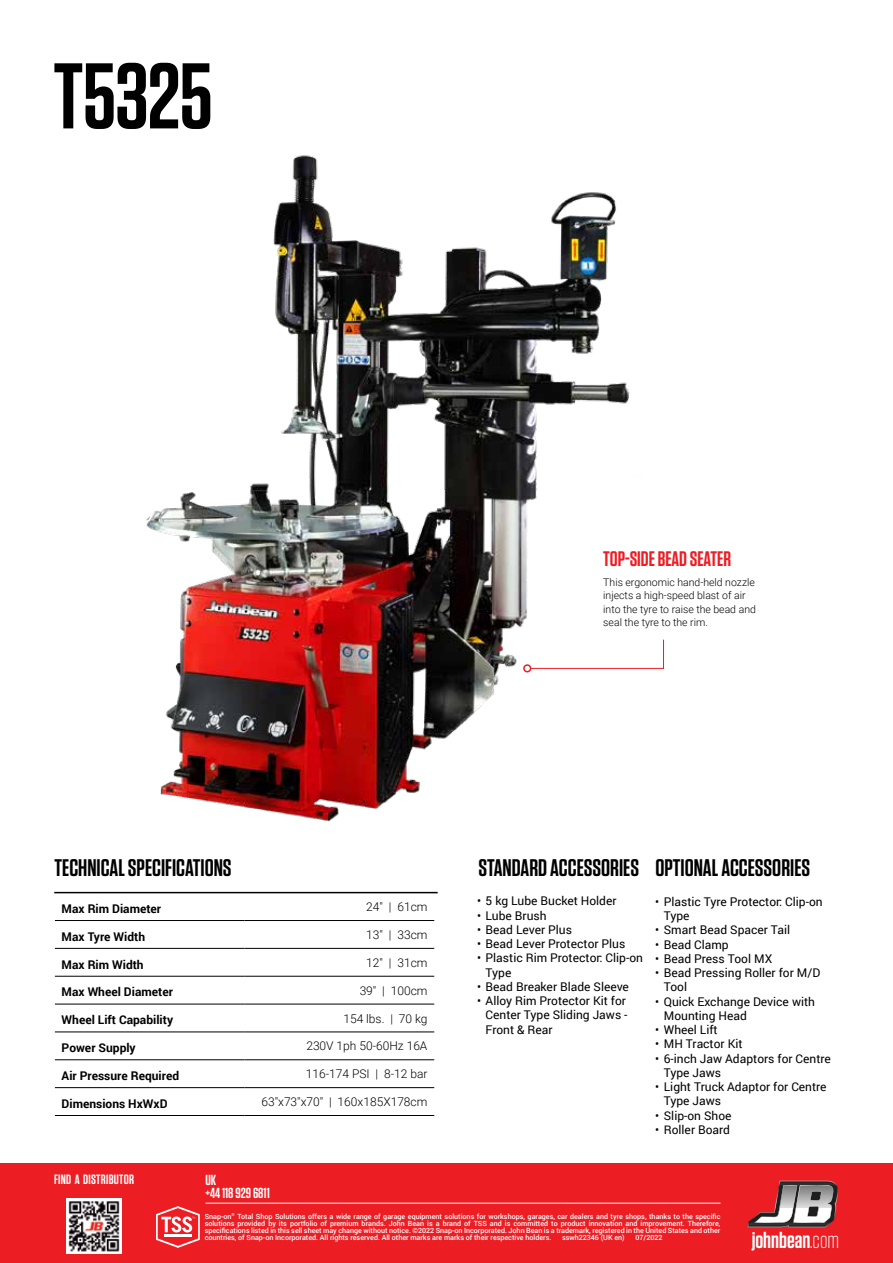
<style>
.page{position:relative;width:893px;height:1263px;background:#fff}
.page>*{position:absolute;margin:0;border:0;box-sizing:border-box;transform-origin:0 0}
.t1{font:600 93px "Tungsten";letter-spacing:-.01em;color:#000}
.t2{font:600 24px "Tungsten";color:#000}
.t3{font:600 22.8px "Tungsten";color:#fff}
.t4{font:600 21px "Tungsten";color:#ed1d24}
.t5{font:600 14.55px "Tungsten";color:#fff}
.t6{font:600 13.5px "Tungsten";letter-spacing:.02em;color:#fff}
.t7{font:12px/14.2px "Roboto";color:#000}
.t8{font:700 12px "Roboto";color:#000}
.t9{font:300 12px "Roboto";color:#000}
.t10{font:300 10.5px/13.5px "Roboto";color:#000}
.t11{font:500 7.2px/7.2px "Roboto";color:#fff;text-align:justify}
.s1{font-weight:300}
</style>
<div class="page">
<img style="left:146px;top:155px;width:484px;height:667px">
<hr style="left:55px;top:920px;width:190px;height:1px;background:#000">
<hr style="left:245px;top:920px;width:189px;height:1px;background:#000">
<hr style="left:55px;top:948px;width:190px;height:1px;background:#000">
<hr style="left:245px;top:948px;width:189px;height:1px;background:#000">
<hr style="left:55px;top:976px;width:190px;height:1px;background:#000">
<hr style="left:245px;top:976px;width:189px;height:1px;background:#000">
<hr style="left:55px;top:1004px;width:190px;height:1px;background:#000">
<hr style="left:245px;top:1004px;width:189px;height:1px;background:#000">
<hr style="left:55px;top:1032px;width:190px;height:1px;background:#000">
<hr style="left:245px;top:1032px;width:189px;height:1px;background:#000">
<hr style="left:55px;top:1059px;width:190px;height:1px;background:#000">
<hr style="left:245px;top:1059px;width:189px;height:1px;background:#000">
<hr style="left:55px;top:1087px;width:190px;height:1px;background:#000">
<hr style="left:245px;top:1087px;width:189px;height:1px;background:#000">
<hr style="left:55px;top:1115px;width:190px;height:1px;background:#000">
<hr style="left:245px;top:1115px;width:189px;height:1px;background:#000">
<hr style="left:54px;top:892px;width:384px;height:1px;background:#000">
<svg style="left:521px;top:639px;width:143px;height:34px"></svg>
<div style="left:0;top:1164px;width:893px;height:99px;background:#ed1d24"></div>
<svg style="left:747px;top:1181px;width:92px;height:46px"></svg>
<img style="left:66px;top:1198px;width:56px;height:56px">
<svg style="left:156px;top:1206px;width:44px;height:42px"></svg>
<hr style="left:165px;top:1234px;width:27px;height:3px;background:#fff">
<hr style="left:205px;top:1203px;width:515px;height:1px;background:#fff">
<h1 class="t1" style="left:53px;top:47px;width:161px">T5325</h1>
<h3 class="t4" style="left:603px;top:548px;width:129px">TOP-SIDE BEAD SEATER</h3>
<h3 class="t10" style="left:603px;top:575px;width:154px">This ergonomic hand-held nozzle injects a high-speed blast of air into the tyre to raise the bead and seal the tyre to the rim.</h3>
<h2 class="t2" style="left:55px;top:855px;width:179px">TECHNICAL SPECIFICATIONS</h2>
<h2 class="t2" style="left:478px;top:855px;width:333px">STANDARD ACCESSORIES OPTIONAL ACCESSORIES</h2>
<h3 class="t8" style="left:62px;top:900px;width:101px">Max Rim Diameter</h3>
<h3 class="t9" style="left:366px;top:898px;width:63px">24" | 61cm</h3>
<h3 class="t8" style="left:62px;top:928px;width:85px">Max Tyre Width</h3>
<h3 class="t9" style="left:366px;top:926px;width:63px">13" | 33cm</h3>
<h3 class="t8" style="left:62px;top:956px;width:84px">Max Rim Width</h3>
<h3 class="t9" style="left:366px;top:954px;width:63px">12" | 31cm</h3>
<h3 class="t8" style="left:62px;top:984px;width:113px">Max Wheel Diameter</h3>
<h3 class="t9" style="left:360px;top:982px;width:69px">39" | 100cm</h3>
<h3 class="t8" style="left:62px;top:1011px;width:113px">Wheel Lift Capability</h3>
<h3 class="t9" style="left:343px;top:1010px;width:86px">154 lbs. | 70 kg</h3>
<h3 class="t8" style="left:62px;top:1039px;width:76px">Power Supply</h3>
<h3 class="t9" style="left:306px;top:1038px;width:123px">230V 1ph 50-60Hz 16A</h3>
<h3 class="t8" style="left:62px;top:1067px;width:119px">Air Pressure Required</h3>
<h3 class="t9" style="left:306px;top:1065px;width:123px">116-174 PSI | 8-12 bar</h3>
<h3 class="t8" style="left:62px;top:1095px;width:107px">Dimensions HxWxD</h3>
<h3 class="t9" style="left:261px;top:1093px;width:168px">63"x73"x70" | 160x185X178cm</h3>
<h3 class="t7" style="left:477px;top:893px;width:141px">• 5 kg Lube Bucket Holder</h3>
<h3 class="t7" style="left:477px;top:908px;width:71px">• Lube Brush</h3>
<h3 class="t7" style="left:477px;top:922px;width:96px">• Bead Lever Plus</h3>
<h3 class="t7" style="left:477px;top:936px;width:150px">• Bead Lever Protector Plus</h3>
<h3 class="t7" style="left:486px;top:950px;width:159px;text-indent:-9px">• Plastic Rim Protector: Clip-on<br>Type</h3>
<h3 class="t7" style="left:477px;top:979px;width:153px">• Bead Breaker Blade Sleeve</h3>
<h3 class="t7" style="left:486px;top:993px;width:143px;text-indent:-9px">• Alloy Rim Protector Kit for<br>Center Type Sliding Jaws -<br>Front &amp; Rear</h3>
<h3 class="t7" style="left:664px;top:894px;width:160px;text-indent:-9px">• Plastic Tyre Protector: Clip-on<br>Type</h3>
<h3 class="t7" style="left:655px;top:922px;width:136px">• Smart Bead Spacer Tail</h3>
<h3 class="t7" style="left:655px;top:937px;width:75px">• Bead Clamp</h3>
<h3 class="t7" style="left:655px;top:951px;width:118px">• Bead Press Tool MX</h3>
<h3 class="t7" style="left:664px;top:965px;width:158px;text-indent:-9px">• Bead Pressing Roller for M/D<br>Tool</h3>
<h3 class="t7" style="left:664px;top:994px;width:153px;text-indent:-9px">• Quick Exchange Device with<br>Mounting Head</h3>
<h3 class="t7" style="left:655px;top:1022px;width:64px">• Wheel Lift</h3>
<h3 class="t7" style="left:655px;top:1036px;width:89px">• MH Tractor Kit</h3>
<h3 class="t7" style="left:664px;top:1051px;width:169px;text-indent:-9px">• 6-inch Jaw Adaptors for Centre<br>Type Jaws</h3>
<h3 class="t7" style="left:664px;top:1079px;width:164px;text-indent:-9px">• Light Truck Adaptor for Centre<br>Type Jaws</h3>
<h3 class="t7" style="left:655px;top:1108px;width:78px">• Slip-on Shoe</h3>
<h3 class="t7" style="left:655px;top:1122px;width:76px">• Roller Board</h3>
<h3 class="t6" style="left:54px;top:1172px;width:82px">FIND A DISTRIBUTOR</h3>
<h3 class="t5" style="left:205px;top:1172px;width:12px">UK</h3>
<h3 class="t5" style="left:205px;top:1185px;width:66px">+44 118 929 6811</h3>
<p class="t11" style="left:205px;top:1212px;width:517px">Snap-on<sup>®</sup> Total Shop Solutions offers a wide range of garage equipment solutions for workshops, garages, car dealers and tyre shops, thanks to the specific solutions provided by its portfolio of premium brands. John Bean is a brand of TSS and is committed to product innovation and improvement. Therefore, specifications listed in this sell sheet may change without notice. ©2022 Snap-on Incorporated. John Bean is a trademark, registered in the United States and other countries, of Snap-on Incorporated. All rights reserved. All other marks are marks of their respective holders.</p>
<p class="t11" style="left:562px;top:1233px;width:64px">sswh22346 (UK en)</p>
<p class="t11" style="left:635px;top:1233px;width:29px">07/2022</p>
<h3 class="t3" style="left:752px;top:1228px;width:89px">johnbean<span class="s1">.com</span></h3>
</div>
